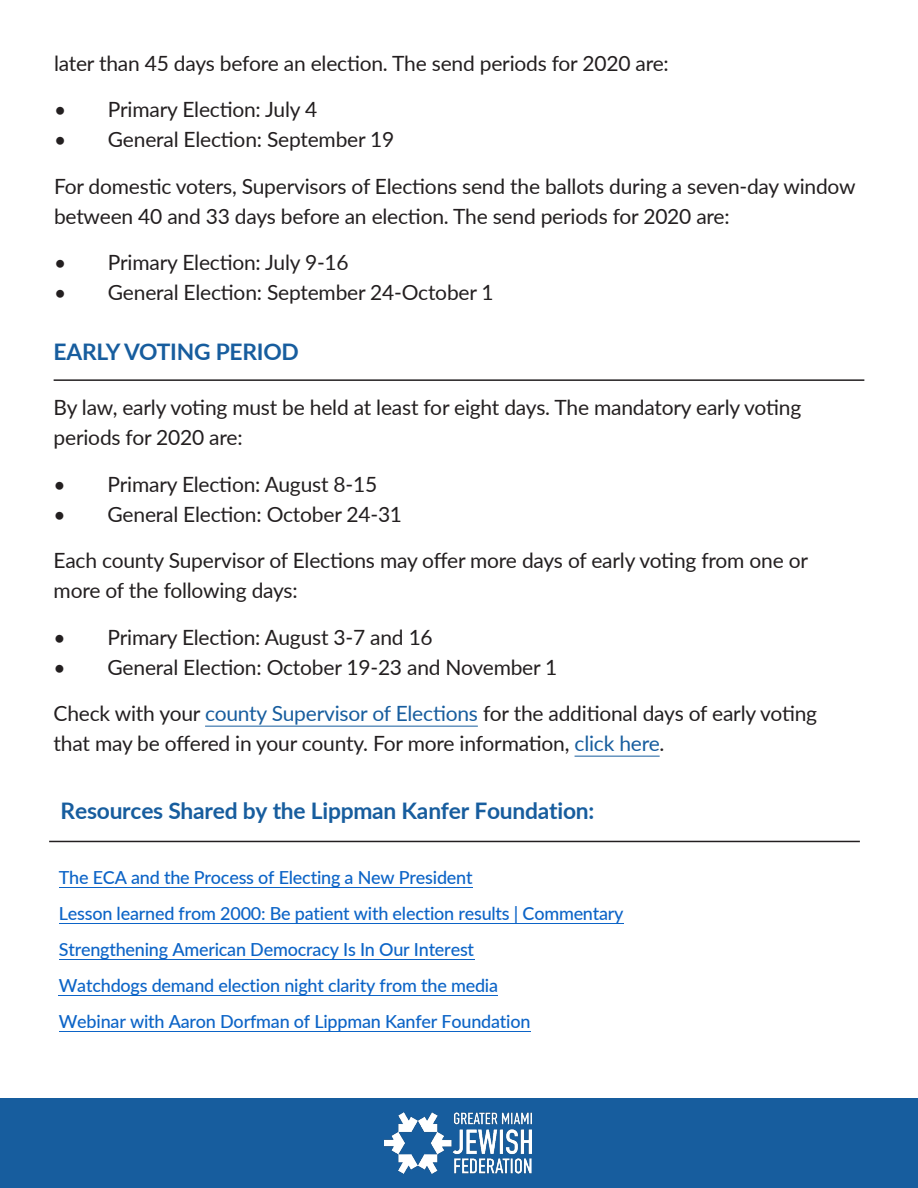
<style>
.page{position:relative;width:918px;height:1188px;background:#fff}
.page>*{position:absolute;margin:0;border:0;box-sizing:border-box;transform-origin:0 0}
.t1{font:700 22.8px "Lato";letter-spacing:-.01em;color:#175d9e}
.t2{font:700 22.8px "Lato";letter-spacing:-.01em;color:#175d9e}
.t3{font:21px/30px "Lato";letter-spacing:-.01em;color:#231f20}
.t4{font:500 18px/36px "Lato";letter-spacing:-.01em;color:#0c64c7}
.s1{color:#175d9e}
</style>
<div class="page">
<div style="left:0;top:1099px;width:918px;height:89px;background:#175d9e"></div>
<img style="left:385px;top:1112px;width:147px;height:62px">
<hr style="left:205px;top:726px;width:273px;height:1px;background:#175d9e">
<hr style="left:575px;top:756px;width:85px;height:1px;background:#175d9e">
<hr style="left:54px;top:379px;width:810px;height:2px;background:#231f20">
<hr style="left:49px;top:841px;width:811px;height:1px;background:#231f20">
<hr style="left:59px;top:1031px;width:472px;height:1px;background:#0c64c7">
<hr style="left:59px;top:995px;width:439px;height:1px;background:#0c64c7">
<hr style="left:59px;top:959px;width:415px;height:1px;background:#0c64c7">
<hr style="left:59px;top:923px;width:565px;height:1px;background:#0c64c7">
<hr style="left:59px;top:887px;width:414px;height:1px;background:#0c64c7">
<p class="t3" style="left:54px;top:47px;width:616px">later than 45 days before an election. The send periods for 2020 are:</p>
<p class="t3" style="left:54px;top:94px;width:265px">• Primary Election: July 4</p>
<p class="t3" style="left:54px;top:124px;width:342px">• General Election: September 19</p>
<p class="t3" style="left:54px;top:170px;width:803px">For domestic voters, Supervisors of Elections send the ballots during a seven-day window between 40 and 33 days before an election. The send periods for 2020 are:</p>
<p class="t3" style="left:54px;top:247px;width:296px">• Primary Election: July 9-16</p>
<p class="t3" style="left:54px;top:277px;width:441px">• General Election: September 24-October 1</p>
<p class="t2" style="left:54px;top:335px;width:247px">EARLY VOTING PERIOD</p>
<p class="t3" style="left:54px;top:392px;width:749px">By law, early voting must be held at least for eight days. The mandatory early voting periods for 2020 are:</p>
<p class="t3" style="left:54px;top:468px;width:325px">• Primary Election: August 8-15</p>
<p class="t3" style="left:54px;top:498px;width:350px">• General Election: October 24-31</p>
<p class="t3" style="left:54px;top:545px;width:756px">Each county Supervisor of Elections may offer more days of early voting from one or more of the following days:</p>
<p class="t3" style="left:54px;top:621px;width:381px">• Primary Election: August 3-7 and 16</p>
<p class="t3" style="left:54px;top:651px;width:505px">• General Election: October 19-23 and November 1</p>
<p class="t3" style="left:54px;top:698px;width:765px">Check with your <span class="s1">county Supervisor of Elections</span> for the additional days of early voting that may be offered in your county. For more information, <span class="s1">click here</span>.</p>
<p class="t1" style="left:61px;top:793px;width:535px">Resources Shared by the Lippman Kanfer Foundation:</p>
<p class="t4" style="left:59px;top:859px;width:566px">The ECA and the Process of Electing a New President<br>Lesson learned from 2000: Be patient with election results | Commentary Strengthening American Democracy Is In Our Interest<br>Watchdogs demand election night clarity from the media<br>Webinar with Aaron Dorfman of Lippman Kanfer Foundation</p>
</div>
